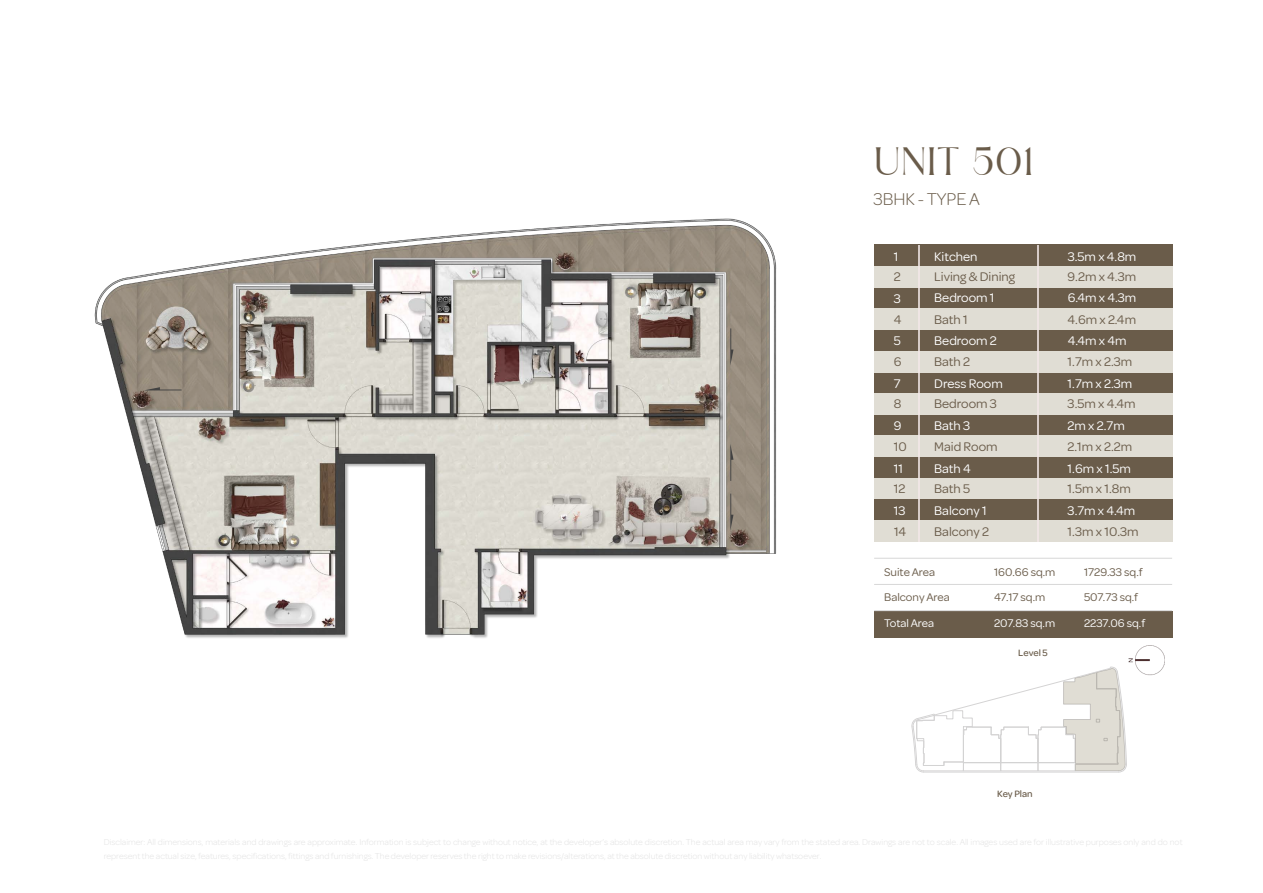
<style>
.page{position:relative;width:1263px;height:893px;background:#fff}
.page>*{position:absolute;margin:0;border:0;box-sizing:border-box;transform-origin:0 0}
.t1{font:39.3px "Runalto";color:#6a5c4a}
.t2{font:300 18px "Omnes";color:#6a5c4a}
.t3{font:13.5px "Omnes";color:#6a5c4a}
.t4{font:13.5px "Omnes";color:#fff}
.t5{font:12px/24.8px "Omnes";color:#6a5c4a}
.t6{font:12px "Omnes";color:#fff}
.t7{font:500 9.75px "Omnes";color:#6a5c4a}
</style>
<div class="page">
<img style="left:94px;top:218px;width:683px;height:420px">
<hr style="left:923px;top:772px;width:196px;height:1px;background:#231f20">
<svg style="left:911px;top:667px;width:215px;height:105px"></svg>
<div style="left:874px;top:611px;width:298px;height:26px;background:#6a5c4a"></div>
<hr style="left:874px;top:610px;width:298px;height:1px;background:#d7d7d7">
<hr style="left:874px;top:584px;width:298px;height:1px;background:#d7d7d7">
<hr style="left:874px;top:558px;width:298px;height:1px;background:#d7d7d7">
<div style="left:874px;top:414px;width:298px;height:22px;background:#6a5c4a"></div>
<div style="left:874px;top:372px;width:298px;height:21px;background:#6a5c4a"></div>
<div style="left:874px;top:457px;width:298px;height:21px;background:#6a5c4a"></div>
<div style="left:874px;top:393px;width:298px;height:21px;background:#e0ddd4"></div>
<div style="left:874px;top:436px;width:298px;height:21px;background:#e0ddd4"></div>
<div style="left:874px;top:478px;width:298px;height:21px;background:#e0ddd4"></div>
<div style="left:874px;top:499px;width:298px;height:21px;background:#6a5c4a"></div>
<div style="left:874px;top:520px;width:298px;height:22px;background:#e0ddd4"></div>
<div style="left:874px;top:245px;width:298px;height:21px;background:#6a5c4a"></div>
<div style="left:874px;top:287px;width:298px;height:21px;background:#6a5c4a"></div>
<div style="left:874px;top:330px;width:298px;height:21px;background:#6a5c4a"></div>
<div style="left:874px;top:266px;width:298px;height:21px;background:#e0ddd4"></div>
<div style="left:874px;top:308px;width:298px;height:22px;background:#e0ddd4"></div>
<div style="left:874px;top:351px;width:298px;height:21px;background:#e0ddd4"></div>
<hr style="left:919px;top:245px;width:1px;height:297px;background:#f3e8e8">
<hr style="left:1038px;top:245px;width:1px;height:297px;background:#f3e8e8">
<svg style="left:730px;top:328px;width:3px;height:38px"></svg>
<svg style="left:143px;top:387px;width:39px;height:3px"></svg>
<svg style="left:730px;top:494px;width:3px;height:37px"></svg>
<svg style="left:730px;top:444px;width:3px;height:37px"></svg>
<img style="left:1123px;top:611px;width:45px;height:67px">
<h1 class="t1" style="left:873px;top:143px;width:162px">UNIT 501</h1>
<h2 class="t2" style="left:873px;top:187px;width:108px">3BHK - TYPE A</h2>
<p class="t4" style="left:894px;top:248px;width:6px">1</p>
<p class="t4" style="left:934px;top:248px;width:45px">Kitchen</p>
<p class="t4" style="left:1068px;top:248px;width:70px">3.5m x 4.8m</p>
<p class="t4" style="left:894px;top:289px;width:9px">3</p>
<p class="t4" style="left:934px;top:289px;width:62px">Bedroom 1</p>
<p class="t4" style="left:1068px;top:289px;width:70px">6.4m x 4.3m</p>
<p class="t4" style="left:894px;top:332px;width:9px">5</p>
<p class="t4" style="left:934px;top:331px;width:64px">Bedroom 2</p>
<p class="t4" style="left:1068px;top:331px;width:60px">4.4m x 4m</p>
<p class="t4" style="left:894px;top:374px;width:8px">7</p>
<p class="t4" style="left:934px;top:374px;width:70px">Dress Room</p>
<p class="t4" style="left:1068px;top:374px;width:66px">1.7m x 2.3m</p>
<p class="t4" style="left:894px;top:417px;width:9px">9</p>
<p class="t4" style="left:934px;top:417px;width:38px">Bath 3</p>
<p class="t4" style="left:1068px;top:417px;width:59px">2m x 2.7m</p>
<p class="t4" style="left:894px;top:459px;width:11px">11</p>
<p class="t4" style="left:934px;top:459px;width:38px">Bath 4</p>
<p class="t4" style="left:1068px;top:459px;width:65px">1.6m x 1.5m</p>
<p class="t4" style="left:894px;top:502px;width:13px">13</p>
<p class="t4" style="left:934px;top:502px;width:54px">Balcony 1</p>
<p class="t4" style="left:1067px;top:502px;width:69px">3.7m x 4.4m</p>
<p class="t3" style="left:894px;top:268px;width:8px">2</p>
<p class="t3" style="left:934px;top:268px;width:82px">Living &amp; Dining</p>
<p class="t3" style="left:1067px;top:268px;width:70px">9.2m x 4.3m</p>
<p class="t3" style="left:894px;top:310px;width:9px">4</p>
<p class="t3" style="left:934px;top:310px;width:35px">Bath 1</p>
<p class="t3" style="left:1067px;top:310px;width:70px">4.6m x 2.4m</p>
<p class="t3" style="left:894px;top:353px;width:9px">6</p>
<p class="t3" style="left:934px;top:353px;width:37px">Bath 2</p>
<p class="t3" style="left:1067px;top:353px;width:66px">1.7m x 2.3m</p>
<p class="t3" style="left:894px;top:395px;width:9px">8</p>
<p class="t3" style="left:934px;top:395px;width:64px">Bedroom 3</p>
<p class="t3" style="left:1067px;top:395px;width:70px">3.5m x 4.4m</p>
<p class="t3" style="left:894px;top:438px;width:15px">10</p>
<p class="t3" style="left:934px;top:438px;width:65px">Maid Room</p>
<p class="t3" style="left:1067px;top:438px;width:66px">2.1m x 2.2m</p>
<p class="t3" style="left:894px;top:480px;width:13px">12</p>
<p class="t3" style="left:934px;top:480px;width:38px">Bath 5</p>
<p class="t3" style="left:1067px;top:480px;width:65px">1.5m x 1.8m</p>
<p class="t3" style="left:894px;top:522px;width:14px">14</p>
<p class="t3" style="left:934px;top:522px;width:56px">Balcony 2</p>
<p class="t3" style="left:1067px;top:522px;width:73px">1.3m x 10.3m</p>
<p class="t5" style="left:884px;top:559px;width:67px">Suite Area<br>Balcony Area</p>
<p class="t5" style="left:994px;top:559px;width:63px">160.66 sq.m<br>47.17 sq.m</p>
<p class="t6" style="left:884px;top:615px;width:51px">Total Area</p>
<p class="t6" style="left:994px;top:615px;width:63px">207.83 sq.m</p>
<p class="t7" style="left:1018px;top:646px;width:31px">Level 5</p>
<p class="t5" style="left:1084px;top:559px;width:60px">1729.33 sq.f<br>507.73 sq.f</p>
<p class="t6" style="left:1084px;top:615px;width:63px">2237.06 sq.f</p>
<p class="t7" style="left:997px;top:787px;width:37px">Key Plan</p>
</div>
